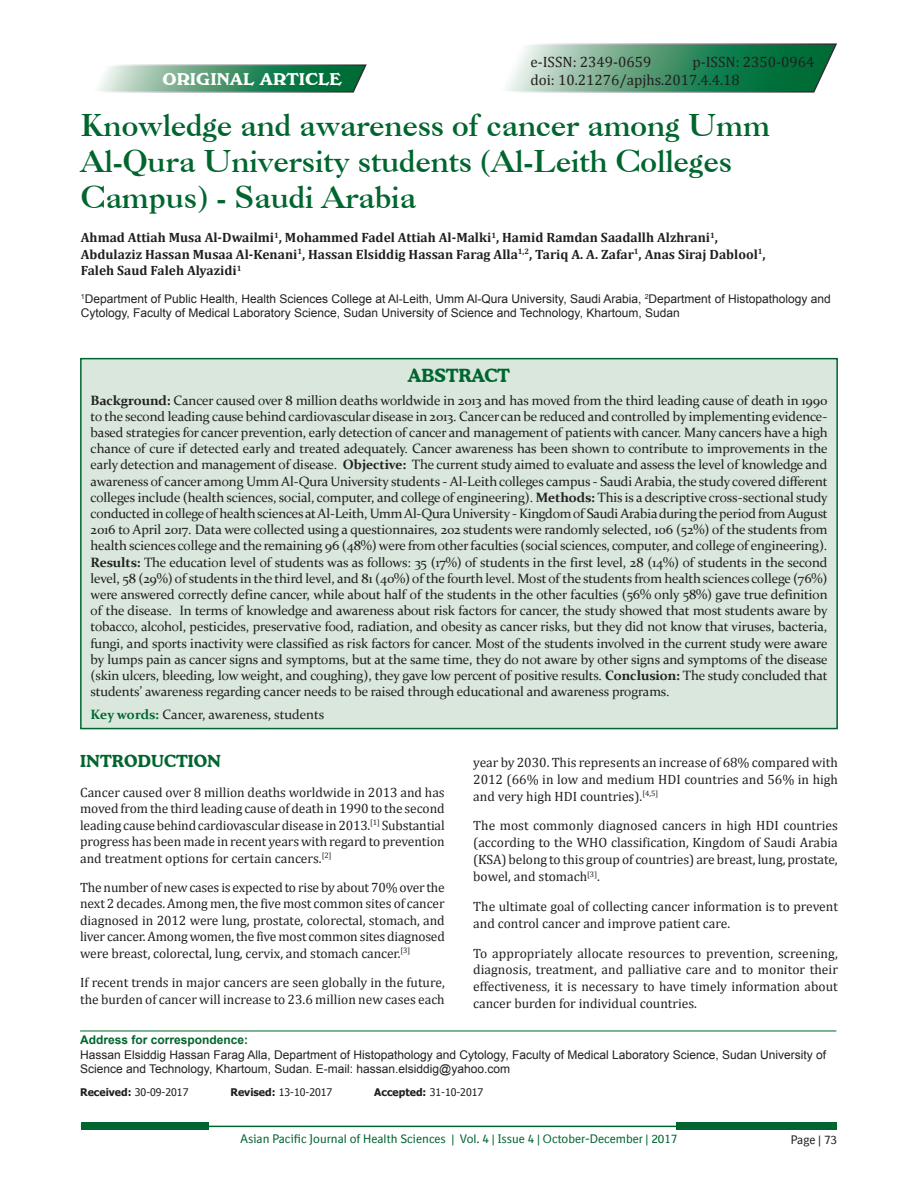
<style>
.page{position:relative;width:918px;height:1188px;background:#fff}
.page>*{position:absolute;margin:0;border:0;box-sizing:border-box;transform-origin:0 0}
.AT{font:700 30px/36px "Caslon BT";color:#00652e}
.ABSH{font:700 18px "Cooper BT";color:#00652e}
.AH{font:16.5px "Windsor BT";color:#fff}
.t1{font:700 16.5px "Cooper BT";color:#00652e}
.DOI{font:15px "Cambria";color:#231f20}
.ABS{font:13.5px/16.2px "Constantia";letter-spacing:-.01em;color:#231f20;text-align:justify}
.TX{font:13.5px/17px "Cambria";color:#231f20;text-align:justify}
.AU{font:700 13.5px/16.5px "Cambria";color:#231f20}
.KWD{font:13.5px "Constantia";color:#231f20}
.AFF{font:12px/14.4px "Arial";color:#231f20}
.ADD{font:12px/14.4px "Arial";color:#231f20}
.RF{font:12px "BI Sans";color:#00652e}
.RF_Recto{font:12px "BI Sans";color:#231f20}
.HIS{font:10.5px "Tahoma";color:#231f20}
.s1{font-weight:700}
.s2{font-weight:700;color:#00652e}
</style>
<div class="page">
<div style="left:81px;top:1122px;width:127px;height:8px;background:#00652e"></div>
<div style="left:677px;top:1122px;width:160px;height:8px;background:#00652e"></div>
<hr style="left:81px;top:1126px;width:756px;height:1px;background:#00652e">
<div style="left:81px;top:359px;width:756px;height:370px;background:#d9e7dd"></div>
<div style="left:80px;top:358px;width:758px;height:371px;border:2px solid #00652e"></div>
<hr style="left:80px;top:1031px;width:756px;height:1px;background:#00652e">
<svg style="left:98px;top:64px;width:269px;height:29px;background:#639f81"></svg>
<svg style="left:506px;top:43px;width:331px;height:50px;background:#61a181"></svg>
<p class="AH" style="left:163px;top:69px;width:181px">ORIGINAL ARTICLE</p>
<p class="DOI" style="left:530px;top:53px;width:122px">e-ISSN: 2349-0659</p>
<p class="DOI" style="left:692px;top:53px;width:123px">p-ISSN: 2350-0964</p>
<p class="DOI" style="left:530px;top:71px;width:211px">doi: 10.21276/apjhs.2017.4.4.18</p>
<p class="AT" style="left:81px;top:107px;width:691px">Knowledge and awareness of cancer among Umm<br>Al-Qura University students (Al-Leith Colleges<br>Campus) - Saudi Arabia</p>
<p class="AU" style="left:81px;top:229px;width:686px">Ahmad Attiah Musa Al-Dwailmi<sup>1</sup>, Mohammed Fadel Attiah Al-Malki<sup>1</sup>, Hamid Ramdan Saadallh Alzhrani<sup>1</sup>,<br>Abdulaziz Hassan Musaa Al-Kenani<sup>1</sup>, Hassan Elsiddig Hassan Farag Alla<sup>1,2</sup>, Tariq A. A. Zafar<sup>1</sup>, Anas Siraj Dablool<sup>1</sup>,<br>Faleh Saud Faleh Alyazidi<sup>1</sup></p>
<p class="AFF" style="left:81px;top:291px;width:751px"><sup>1</sup>Department of Public Health, Health Sciences College at Al-Leith, Umm Al-Qura University, Saudi Arabia, <sup>2</sup>Department of Histopathology and<br>Cytology, Faculty of Medical Laboratory Science, Sudan University of Science and Technology, Khartoum, Sudan</p>
<p class="ABSH" style="left:408px;top:364px;width:104px">ABSTRACT</p>
<p class="ABS" style="left:91px;top:391px;width:739px"><span class="s1">Background:</span> Cancer caused over 8 million deaths worldwide in 2013 and has moved from the third leading cause of death in 1990 to the second leading cause behind cardiovascular disease in 2013. Cancer can be reduced and controlled by implementing evidence&shy;based strategies for cancer prevention, early detection of cancer and management of patients with cancer. Many cancers have a high chance of cure if detected early and treated adequately. Cancer awareness has been shown to contribute to improvements in the early detection and management of disease. <span class="s1">Objective:</span> The current study aimed to evaluate and assess the level of knowledge and awareness of cancer among Umm Al-Qura University students - Al-Leith colleges campus - Saudi Arabia, the study covered different colleges include (health sciences, social, computer, and college of engineering). <span class="s1">Methods:</span> This is a descriptive cross-sectional study conducted in college of health sciences at Al-Leith, Umm Al-Qura University - Kingdom of Saudi Arabia during the period from August 2016 to April 2017. Data were collected using a questionnaires, 202 students were randomly selected, 106 (52%) of the students from health sciences college and the remaining 96 (48%) were from other faculties (social sciences, computer, and college of engineering).<br><span class="s1">Results:</span> The education level of students was as follows: 35 (17%) of students in the first level, 28 (14%) of students in the second level, 58 (29%) of students in the third level, and 81 (40%) of the fourth level. Most of the students from health sciences college (76%) were answered correctly define cancer, while about half of the students in the other faculties (56% only 58%) gave true definition of the disease. In terms of knowledge and awareness about risk factors for cancer, the study showed that most students aware by tobacco, alcohol, pesticides, preservative food, radiation, and obesity as cancer risks, but they did not know that viruses, bacteria, fungi, and sports inactivity were classified as risk factors for cancer. Most of the students involved in the current study were aware by lumps pain as cancer signs and symptoms, but at the same time, they do not aware by other signs and symptoms of the disease (skin ulcers, bleeding, low weight, and coughing), they gave low percent of positive results. <span class="s1">Conclusion:</span> The study concluded that students’ awareness regarding cancer needs to be raised through educational and awareness programs.</p>
<p class="KWD" style="left:91px;top:705px;width:235px"><span class="s2">Key words:</span> Cancer, awareness, students</p>
<h1 class="t1" style="left:80px;top:751px;width:142px">INTRODUCTION</h1>
<p class="TX" style="left:80px;top:784px;width:366px;line-height:16.5px">Cancer caused over 8 million deaths worldwide in 2013 and has moved from the third leading cause of death in 1990 to the second leading cause behind cardiovascular disease in 2013.<sup>[1]</sup> Substantial progress has been made in recent years with regard to prevention and treatment options for certain cancers.<sup>[2]</sup></p>
<p class="TX" style="left:80px;top:879px;width:366px;line-height:16.5px">The number of new cases is expected to rise by about 70% over the next 2 decades. Among men, the five most common sites of cancer diagnosed in 2012 were lung, prostate, colorectal, stomach, and liver cancer. Among women, the five most common sites diagnosed were breast, colorectal, lung, cervix, and stomach cancer.<sup>[3]</sup></p>
<p class="TX" style="left:80px;top:974px;width:366px;line-height:16.5px">If recent trends in major cancers are seen globally in the future, the burden of cancer will increase to 23.6 million new cases each</p>
<p class="TX" style="left:473px;top:754px;width:366px">year by 2030. This represents an increase of 68% compared with 2012 (66% in low and medium HDI countries and 56% in high and very high HDI countries).<sup>[4,5]</sup></p>
<p class="TX" style="left:473px;top:817px;width:366px">The most commonly diagnosed cancers in high HDI countries (according to the WHO classification, Kingdom of Saudi Arabia (KSA) belong to this group of countries) are breast, lung, prostate, bowel, and stomach<sup>[3]</sup>.</p>
<p class="TX" style="left:473px;top:898px;width:366px">The ultimate goal of collecting cancer information is to prevent and control cancer and improve patient care.</p>
<p class="TX" style="left:473px;top:944px;width:366px">To appropriately allocate resources to prevention, screening, diagnosis, treatment, and palliative care and to monitor their effectiveness, it is necessary to have timely information about cancer burden for individual countries.</p>
<p class="ADD" style="left:80px;top:1033px;width:748px"><span class="s2">Address for correspondence:<br></span>Hassan Elsiddig Hassan Farag Alla, Department of Histopathology and Cytology, Faculty of Medical Laboratory Science, Sudan University of<br>Science and Technology, Khartoum, Sudan. E-mail: hassan.elsiddig@yahoo.com</p>
<p class="HIS" style="left:80px;top:1085px;width:110px"><span class="s1">Received:</span> 30-09-2017</p>
<p class="HIS" style="left:230px;top:1085px;width:103px"><span class="s1">Revised:</span> 13-10-2017</p>
<p class="HIS" style="left:374px;top:1085px;width:110px"><span class="s1">Accepted:</span> 31-10-2017</p>
<p class="RF" style="left:240px;top:1132px;width:439px">Asian Pacific Journal of Health Sciences | Vol. 4 | Issue 4 | October-December | 2017</p>
<p class="RF_Recto" style="left:791px;top:1133px;width:48px">Page | 73</p>
</div>
